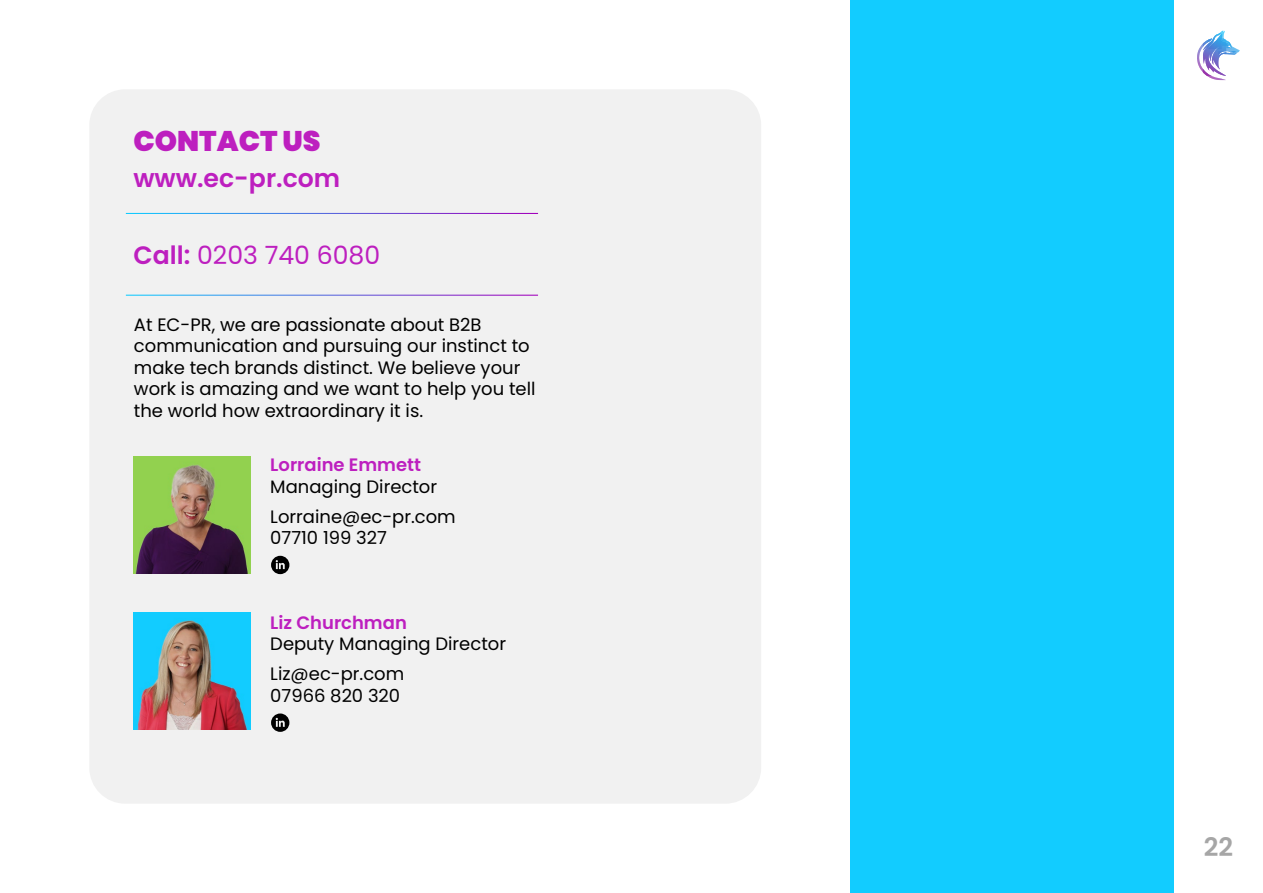
<style>
.page{position:relative;width:1263px;height:893px;background:#fff}
.page>*{position:absolute;margin:0;border:0;box-sizing:border-box;transform-origin:0 0}
.t1{font:900 28.35px "Poppins";color:#bd1fbf}
.t2{font:600 25.5px "Poppins";color:#a6a6a6}
.t3{font:25.2px "Poppins";color:#bd1fbf}
.t4{font:600 25.2px "Poppins";color:#bd1fbf}
.t5{font:18px/21.6px "Poppins";color:#000}
.t6{font:600 18px "Poppins";color:#bd1fbf}
.s1{font-weight:600}
</style>
<div class="page">
<svg style="left:1197px;top:30px;width:43px;height:51px"></svg>
<div style="left:89px;top:89px;width:672px;height:715px;background:#f1f1f1;border-radius:36px"></div>
<hr style="left:126px;top:213px;width:412px;height:1px;background:#fff">
<img style="left:134px;top:457px;width:116px;height:116px">
<img style="left:134px;top:613px;width:116px;height:116px">
<hr style="left:126px;top:295px;width:412px;height:1px;background:#fff">
<svg style="left:271px;top:556px;width:18px;height:18px"></svg>
<svg style="left:271px;top:713px;width:18px;height:19px"></svg>
<div style="left:850px;top:0;width:324px;height:893px;background:#12ccff"></div>
<h1 class="t1" style="left:133px;top:125px;width:189px">CONTACT US</h1>
<h3 class="t4" style="left:133px;top:163px;width:208px">www.ec-pr.com</h3>
<h3 class="t3" style="left:133px;top:241px;width:248px"><span class="s1">Call:</span> 0203 740 6080</h3>
<p class="t5" style="left:134px;top:314px;width:403px">At EC-PR, we are passionate about B2B communication and pursuing our instinct to make tech brands distinct. We believe your work is amazing and we want to help you tell the world how extraordinary it is.</p>
<p class="t6" style="left:270px;top:454px;width:152px">Lorraine Emmett</p>
<p class="t5" style="left:270px;top:472px;width:187px;line-height:30px">Managing Director<br>Lorraine@ec-pr.com</p>
<p class="t5" style="left:270px;top:527px;width:118px">07710 199 327</p>
<p class="t6" style="left:270px;top:612px;width:138px">Liz Churchman</p>
<p class="t5" style="left:270px;top:629px;width:237px;line-height:30px">Deputy Managing Director<br>Liz@ec-pr.com</p>
<p class="t5" style="left:270px;top:685px;width:131px">07966 820 320</p>
<h2 class="t2" style="left:1204px;top:832px;width:31px">22</h2>
</div>
